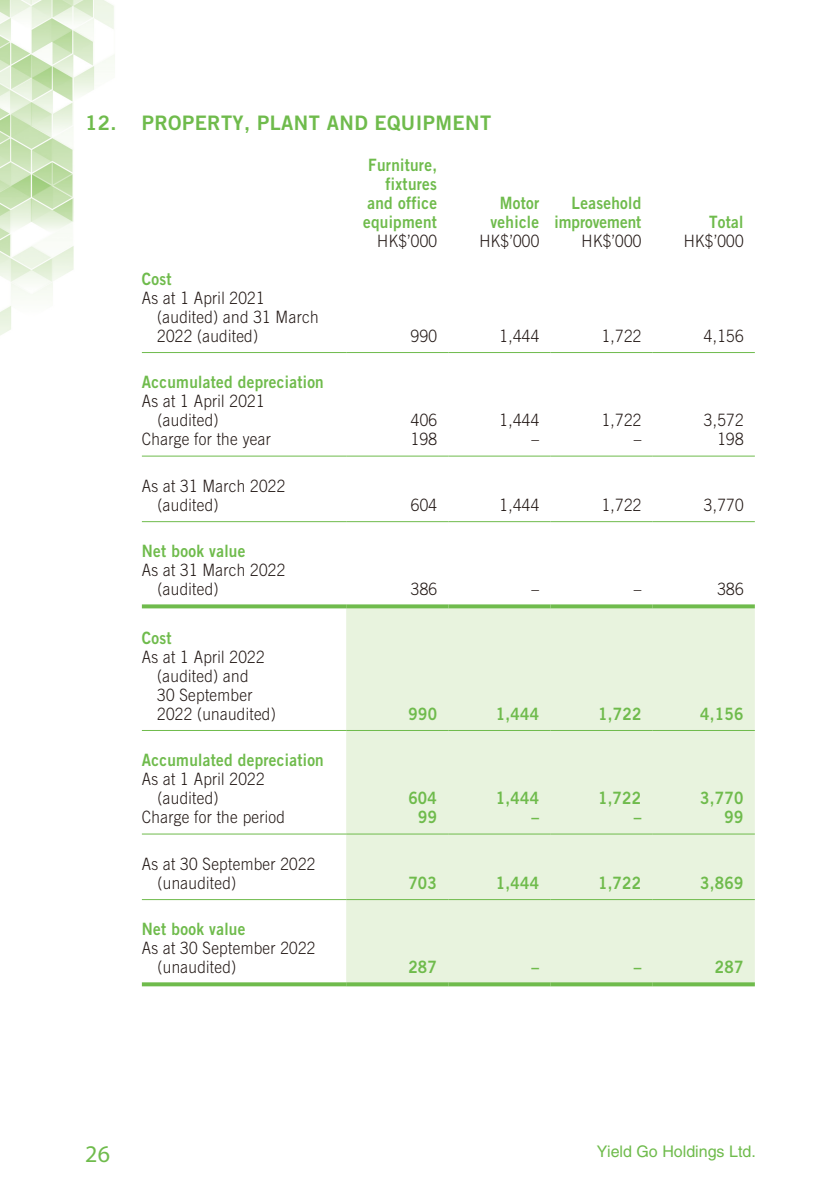
<style>
.page{position:relative;width:840px;height:1191px;background:#fff}
.page>*{position:absolute;margin:0;border:0;box-sizing:border-box;transform-origin:0 0}
.t1{font:24px "Myriad Pro";color:#6fbb4c}
.t2{font:20px "Trade Gothic LT Std Bd 2";letter-spacing:.02em;color:#6fbb4c}
.t3{font:300 17px/19px "Trade Gothic LT Std";letter-spacing:.02em;color:#231916;scale:.9 1}
.t4{font:17px/19px "Trade Gothic LT Std Bd 2";letter-spacing:.02em;color:#6fbb4c;text-align:right;scale:.9 1}
.t5{font:17px/19px "Trade Gothic LT Std Bd 2";color:#6fbb4c;text-align:right;scale:.9 1}
.t6{font:16px "Helvetica LT Std";color:#6fbb4c}
</style>
<div class="page">
<img style="left:0;top:0;width:755px;height:987px">
<div style="left:346px;top:608px;width:408px;height:374px;background:#e8f3de"></div>
<hr style="left:142px;top:352px;width:204px;height:1px;background:#6fbb4c">
<hr style="left:346px;top:352px;width:102px;height:1px;background:#6fbb4c">
<hr style="left:448px;top:352px;width:102px;height:1px;background:#6fbb4c">
<hr style="left:550px;top:352px;width:102px;height:1px;background:#6fbb4c">
<hr style="left:652px;top:352px;width:102px;height:1px;background:#6fbb4c">
<hr style="left:142px;top:455px;width:204px;height:1px;background:#6fbb4c">
<hr style="left:346px;top:455px;width:102px;height:1px;background:#6fbb4c">
<hr style="left:448px;top:455px;width:102px;height:1px;background:#6fbb4c">
<hr style="left:550px;top:455px;width:102px;height:1px;background:#6fbb4c">
<hr style="left:652px;top:455px;width:102px;height:1px;background:#6fbb4c">
<hr style="left:142px;top:521px;width:204px;height:1px;background:#6fbb4c">
<hr style="left:346px;top:521px;width:102px;height:1px;background:#6fbb4c">
<hr style="left:448px;top:521px;width:102px;height:1px;background:#6fbb4c">
<hr style="left:550px;top:521px;width:102px;height:1px;background:#6fbb4c">
<hr style="left:652px;top:521px;width:102px;height:1px;background:#6fbb4c">
<svg style="left:142px;top:604px;width:204px;height:4px"></svg>
<svg style="left:346px;top:604px;width:102px;height:4px"></svg>
<svg style="left:448px;top:604px;width:102px;height:4px"></svg>
<svg style="left:550px;top:604px;width:102px;height:4px"></svg>
<svg style="left:652px;top:604px;width:102px;height:4px"></svg>
<hr style="left:142px;top:730px;width:204px;height:1px;background:#6fbb4c">
<hr style="left:346px;top:730px;width:102px;height:1px;background:#6fbb4c">
<hr style="left:448px;top:730px;width:102px;height:1px;background:#6fbb4c">
<hr style="left:550px;top:730px;width:102px;height:1px;background:#6fbb4c">
<hr style="left:652px;top:730px;width:102px;height:1px;background:#6fbb4c">
<hr style="left:142px;top:833px;width:204px;height:1px;background:#6fbb4c">
<hr style="left:346px;top:833px;width:102px;height:1px;background:#6fbb4c">
<hr style="left:448px;top:833px;width:102px;height:1px;background:#6fbb4c">
<hr style="left:550px;top:833px;width:102px;height:1px;background:#6fbb4c">
<hr style="left:652px;top:833px;width:102px;height:1px;background:#6fbb4c">
<hr style="left:142px;top:899px;width:204px;height:1px;background:#6fbb4c">
<hr style="left:346px;top:899px;width:102px;height:1px;background:#6fbb4c">
<hr style="left:448px;top:899px;width:102px;height:1px;background:#6fbb4c">
<hr style="left:550px;top:899px;width:102px;height:1px;background:#6fbb4c">
<hr style="left:652px;top:899px;width:102px;height:1px;background:#6fbb4c">
<svg style="left:142px;top:982px;width:204px;height:4px"></svg>
<svg style="left:346px;top:982px;width:102px;height:4px"></svg>
<svg style="left:448px;top:982px;width:102px;height:4px"></svg>
<svg style="left:550px;top:982px;width:102px;height:4px"></svg>
<svg style="left:652px;top:982px;width:102px;height:4px"></svg>
<p class="t2" style="left:85px;top:110px;width:407px">12. PROPERTY, PLANT AND EQUIPMENT</p>
<p class="t4" style="left:363px;top:155px;width:84px">Furniture, fixtures and office equipment</p>
<p class="t4" style="left:490px;top:193px;width:55px;text-align:center">Motor vehicle</p>
<p class="t5" style="left:554px;top:193px;width:98px">Leasehold improvement</p>
<p class="t4" style="left:708px;top:212px;width:40px">Total</p>
<p class="t4" style="left:142px;top:269px;width:35px">Cost</p>
<p class="t3" style="left:157px;top:288px;width:181px;text-indent:-15px">As at 1 April 2021 (audited) and 31 March<br>2022 (audited)</p>
<p class="t4" style="left:142px;top:372px;width:203px">Accumulated depreciation</p>
<p class="t3" style="left:157px;top:391px;width:120px;text-indent:-16px">As at 1 April 2021 (audited)</p>
<p class="t3" style="left:377px;top:231px;width:68px">HK$’000</p>
<p class="t3" style="left:479px;top:231px;width:68px">HK$’000</p>
<p class="t3" style="left:581px;top:231px;width:68px">HK$’000</p>
<p class="t3" style="left:683px;top:231px;width:68px">HK$’000</p>
<p class="t3" style="left:410px;top:326px;width:31px">990</p>
<p class="t3" style="left:499px;top:326px;width:45px">1,444</p>
<p class="t3" style="left:601px;top:326px;width:45px">1,722</p>
<p class="t3" style="left:703px;top:326px;width:45px">4,156</p>
<p class="t3" style="left:410px;top:410px;width:31px">406</p>
<p class="t3" style="left:499px;top:410px;width:45px">1,444</p>
<p class="t3" style="left:601px;top:410px;width:45px">1,722</p>
<p class="t3" style="left:703px;top:410px;width:45px">3,572</p>
<p class="t3" style="left:142px;top:429px;width:145px">Charge for the year</p>
<p class="t3" style="left:410px;top:429px;width:31px">198</p>
<p class="t3" style="left:531px;top:429px;width:10px">–</p>
<p class="t3" style="left:633px;top:429px;width:10px">–</p>
<p class="t3" style="left:717px;top:429px;width:31px">198</p>
<p class="t3" style="left:157px;top:476px;width:143px;text-indent:-16px">As at 31 March 2022 (audited)</p>
<p class="t3" style="left:410px;top:495px;width:31px">604</p>
<p class="t3" style="left:499px;top:495px;width:45px">1,444</p>
<p class="t3" style="left:601px;top:495px;width:45px">1,722</p>
<p class="t3" style="left:703px;top:495px;width:45px">3,770</p>
<p class="t4" style="left:142px;top:541px;width:116px">Net book value</p>
<p class="t3" style="left:157px;top:560px;width:143px;text-indent:-16px">As at 31 March 2022 (audited)</p>
<p class="t4" style="left:142px;top:627px;width:35px">Cost</p>
<p class="t3" style="left:157px;top:647px;width:133px;text-indent:-15px">As at 1 April 2022 (audited) and<br>30 September<br>2022 (unaudited)</p>
<p class="t4" style="left:142px;top:750px;width:203px">Accumulated depreciation</p>
<p class="t3" style="left:157px;top:769px;width:120px;text-indent:-16px">As at 1 April 2022 (audited)</p>
<p class="t3" style="left:410px;top:579px;width:31px">386</p>
<p class="t3" style="left:531px;top:579px;width:10px">–</p>
<p class="t3" style="left:633px;top:579px;width:10px">–</p>
<p class="t3" style="left:717px;top:579px;width:31px">386</p>
<p class="t4" style="left:408px;top:703px;width:33px">990</p>
<p class="t4" style="left:495px;top:703px;width:50px">1,444</p>
<p class="t4" style="left:597px;top:703px;width:50px">1,722</p>
<p class="t4" style="left:699px;top:703px;width:50px">4,156</p>
<p class="t4" style="left:408px;top:788px;width:33px">604</p>
<p class="t4" style="left:495px;top:788px;width:50px">1,444</p>
<p class="t4" style="left:597px;top:788px;width:50px">1,722</p>
<p class="t4" style="left:699px;top:788px;width:50px">3,770</p>
<p class="t3" style="left:142px;top:807px;width:160px">Charge for the period</p>
<p class="t4" style="left:418px;top:807px;width:23px">99</p>
<p class="t4" style="left:531px;top:807px;width:10px">–</p>
<p class="t4" style="left:633px;top:807px;width:10px">–</p>
<p class="t4" style="left:724px;top:807px;width:23px">99</p>
<p class="t3" style="left:157px;top:854px;width:177px;text-indent:-16px">As at 30 September 2022 (unaudited)</p>
<p class="t4" style="left:408px;top:872px;width:33px">703</p>
<p class="t4" style="left:495px;top:872px;width:50px">1,444</p>
<p class="t4" style="left:597px;top:872px;width:50px">1,722</p>
<p class="t4" style="left:699px;top:872px;width:50px">3,869</p>
<p class="t4" style="left:142px;top:919px;width:116px">Net book value</p>
<p class="t3" style="left:157px;top:938px;width:177px;text-indent:-16px">As at 30 September 2022 (unaudited)</p>
<p class="t4" style="left:408px;top:957px;width:33px">287</p>
<p class="t4" style="left:531px;top:957px;width:10px">–</p>
<p class="t4" style="left:633px;top:957px;width:10px">–</p>
<p class="t4" style="left:714px;top:957px;width:33px">287</p>
<h1 class="t1" style="left:85px;top:1139px;width:27px">26</h1>
<p class="t6" style="left:596px;top:1142px;width:160px">Yield Go Holdings Ltd.</p>
</div>
